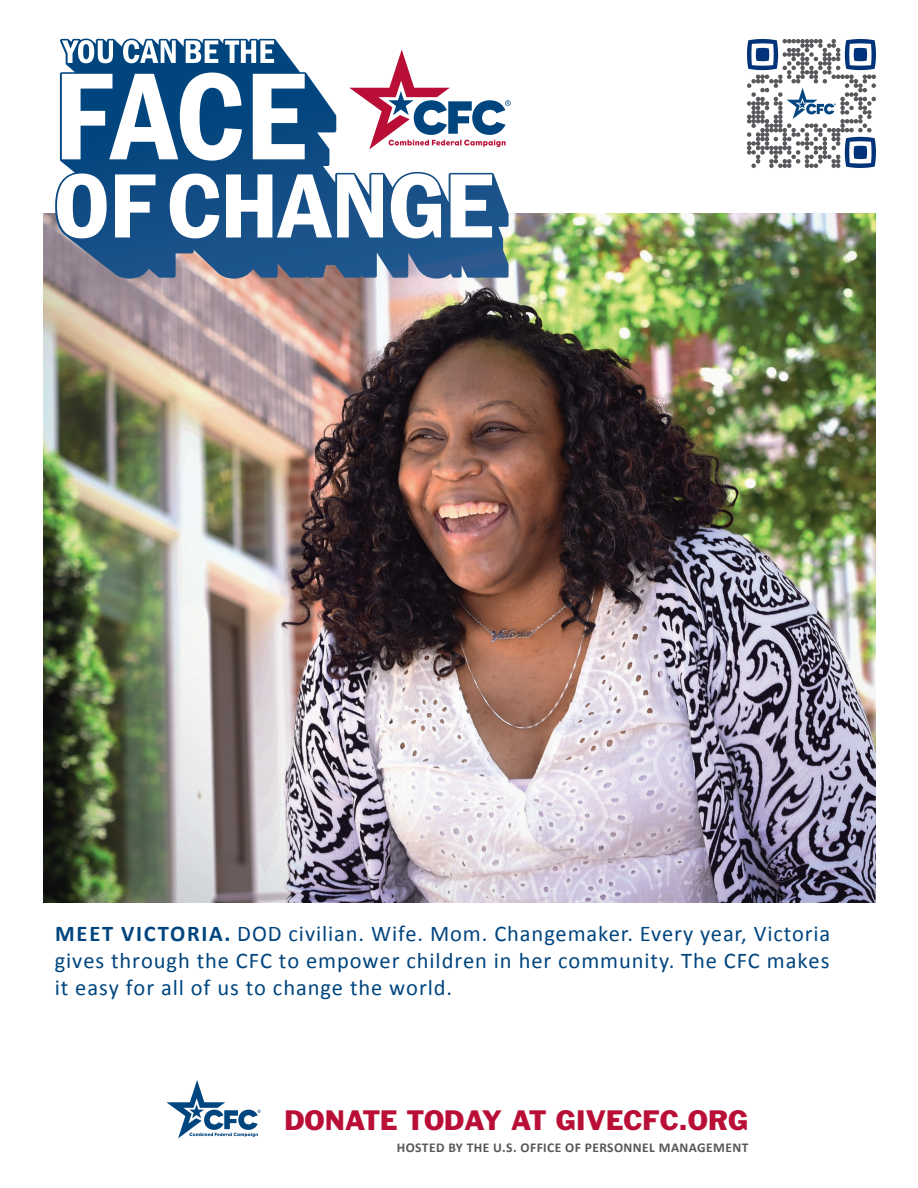
<style>
.page{position:relative;width:918px;height:1188px;background:#fff}
.page>*{position:absolute;margin:0;border:0;box-sizing:border-box;transform-origin:0 0}
.t1{font:25.95px "Franklin Gothic Std";color:#b90f36}
.t2{font:22.5px/27.3px "Calibri";letter-spacing:.04em;color:#01457f}
.t3{font:700 13.5px "Calibri";letter-spacing:.03em;color:#57585a}
.s1{font-weight:700}
.s2{color:#00467f}
</style>
<div class="page">
<img style="left:44px;top:213px;width:832px;height:690px">
<svg style="left:62px;top:73px;width:180px;height:88px"></svg>
<svg style="left:271px;top:74px;width:34px;height:85px"></svg>
<svg style="left:57px;top:174px;width:50px;height:64px"></svg>
<svg style="left:115px;top:174px;width:41px;height:63px"></svg>
<svg style="left:170px;top:174px;width:49px;height:64px"></svg>
<svg style="left:226px;top:174px;width:157px;height:63px"></svg>
<svg style="left:391px;top:174px;width:50px;height:64px"></svg>
<svg style="left:451px;top:174px;width:41px;height:63px"></svg>
<svg style="left:62px;top:39px;width:114px;height:24px"></svg>
<svg style="left:186px;top:40px;width:32px;height:23px"></svg>
<svg style="left:225px;top:40px;width:49px;height:23px"></svg>
<svg style="left:349px;top:50px;width:162px;height:99px"></svg>
<svg style="left:166px;top:1080px;width:95px;height:58px"></svg>
<img style="left:747px;top:39px;width:129px;height:129px">
<h1 class="t2" style="left:55px;top:919px;width:777px"><span class="s1">MEET VICTORIA.</span> DOD civilian. Wife. Mom. Changemaker. Every year, Victoria</h1>
<p class="t2" style="left:55px;top:946px;width:776px">gives through the CFC to empower children in her community. The CFC makes <span class="s2">it easy for all of us to change the world.</span></p>
<p class="t1" style="left:284px;top:1104px;width:466px">DONATE TODAY AT GIVECFC.ORG</p>
<p class="t3" style="left:397px;top:1138px;width:353px">HOSTED BY THE U.S. OFFICE OF PERSONNEL MANAGEMENT</p>
</div>
